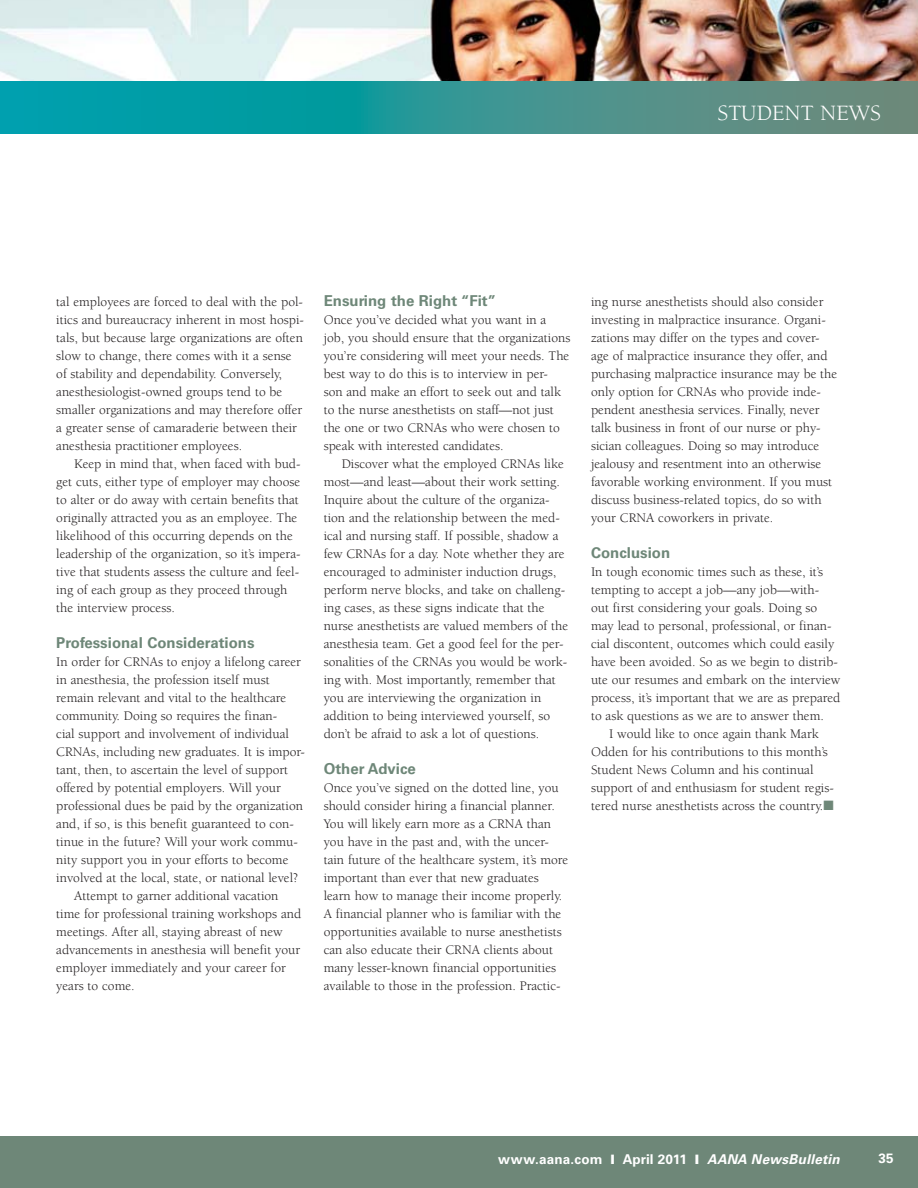
<style>
.page{position:relative;width:918px;height:1188px;background:#fff}
.page>*{position:absolute;margin:0;border:0;box-sizing:border-box;transform-origin:0 0}
.t1{font:22.5px "Berkeley";color:#fff}
.t2{font:700 15px "Univers";color:#6e8778}
.t3{font:13.5px/18px "Berkeley";color:#231f20}
.t4{font:700 13.5px "Univers";letter-spacing:.01em;color:#fff}
.s1{color:#6e8778}
.s2{font-style:italic}
</style>
<div class="page">
<div style="left:0;top:1136px;width:918px;height:52px;background:#6e8778"></div>
<img style="left:0;top:0;width:918px;height:82px">
<svg style="left:0;top:82px;width:918px;height:51px;background:#2f9594"></svg>
<h1 class="t1" style="left:718px;top:101px;width:165px">STUDENT NEWS</h1>
<p class="t3" style="left:56px;top:293px;width:249px">tal employees are forced to deal with the pol&shy;itics and bureaucracy inherent in most hospi&shy;tals, but because large organizations are often slow to change, there comes with it a sense of stability and dependability. Conversely, anesthesiologist-owned groups tend to be smaller organizations and may therefore offer a greater sense of camaraderie between their anesthesia practitioner employees.</p>
<p class="t3" style="left:56px;top:455px;width:246px;text-indent:18px">Keep in mind that, when faced with bud&shy;get cuts, either type of employer may choose to alter or do away with certain benefits that originally attracted you as an employee. The likelihood of this occurring depends on the leadership of the organization, so it’s impera&shy;tive that students assess the culture and feel&shy;ing of each group as they proceed through the interview process.</p>
<p class="t2" style="left:56px;top:634px;width:200px">Professional Considerations</p>
<p class="t3" style="left:56px;top:653px;width:246px">In order for CRNAs to enjoy a lifelong career</p>
<p class="t3" style="left:56px;top:671px;width:215px">in anesthesia, the profession itself must</p>
<p class="t3" style="left:56px;top:689px;width:231px">remain relevant and vital to the healthcare</p>
<p class="t3" style="left:56px;top:707px;width:222px">community. Doing so requires the finan-</p>
<p class="t3" style="left:56px;top:725px;width:234px">cial support and involvement of individual</p>
<p class="t3" style="left:56px;top:743px;width:250px">CRNAs, including new graduates. It is impor-</p>
<p class="t3" style="left:56px;top:761px;width:233px">tant, then, to ascertain the level of support</p>
<p class="t3" style="left:56px;top:779px;width:226px">offered by potential employers. Will your</p>
<p class="t3" style="left:56px;top:797px;width:248px">professional dues be paid by the organization</p>
<p class="t3" style="left:56px;top:815px;width:239px">and, if so, is this benefit guaranteed to con-</p>
<p class="t3" style="left:56px;top:833px;width:243px">tinue in the future? Will your work commu-</p>
<p class="t3" style="left:56px;top:851px;width:234px">nity support you in your efforts to become</p>
<p class="t3" style="left:56px;top:869px;width:243px">involved at the local, state, or national level?</p>
<p class="t3" style="left:74px;top:887px;width:206px">Attempt to garner additional vacation</p>
<p class="t3" style="left:56px;top:905px;width:246px">time for professional training workshops and</p>
<p class="t3" style="left:56px;top:923px;width:228px">meetings. After all, staying abreast of new</p>
<p class="t3" style="left:56px;top:941px;width:246px">advancements in anesthesia will benefit your</p>
<p class="t3" style="left:56px;top:959px;width:231px">employer immediately and your career for</p>
<p class="t3" style="left:56px;top:977px;width:80px">years to come.</p>
<p class="t2" style="left:324px;top:292px;width:174px">Ensuring the Right “Fit”</p>
<p class="t3" style="left:324px;top:311px;width:248px">Once you’ve decided what you want in a job, you should ensure that the organizations you’re considering will meet your needs. The best way to do this is to interview in per&shy;son and make an effort to seek out and talk to the nurse anesthetists on staff—not just the one or two CRNAs who were chosen to speak with interested candidates.</p>
<p class="t3" style="left:324px;top:455px;width:246px;text-indent:18px">Discover what the employed CRNAs like most—and least—about their work setting.<br>Inquire about the culture of the organiza&shy;tion and the relationship between the med&shy;ical and nursing staff. If possible, shadow a few CRNAs for a day. Note whether they are encouraged to administer induction drugs, perform nerve blocks, and take on challeng&shy;ing cases, as these signs indicate that the nurse anesthetists are valued members of the anesthesia team. Get a good feel for the per&shy;sonalities of the CRNAs you would be work&shy;ing with. Most importantly, remember that you are interviewing the organization in addition to being interviewed yourself, so don’t be afraid to ask a lot of questions.</p>
<p class="t2" style="left:324px;top:760px;width:94px">Other Advice</p>
<p class="t3" style="left:324px;top:779px;width:246px">Once you’ve signed on the dotted line, you should consider hiring a financial planner.<br>You will likely earn more as a CRNA than you have in the past and, with the uncer&shy;tain future of the healthcare system, it’s more important than ever that new graduates learn how to manage their income properly.<br>A financial planner who is familiar with the opportunities available to nurse anesthetists can also educate their CRNA clients about many lesser-known financial opportunities available to those in the profession. Practic-</p>
<p class="t3" style="left:591px;top:293px;width:248px">ing nurse anesthetists should also consider investing in malpractice insurance. Organi&shy;zations may differ on the types and cover&shy;age of malpractice insurance they offer, and purchasing malpractice insurance may be the only option for CRNAs who provide inde&shy;pendent anesthesia services. Finally, never talk business in front of our nurse or phy&shy;sician colleagues. Doing so may introduce jealousy and resentment into an otherwise favorable working environment. If you must discuss business-related topics, do so with your CRNA coworkers in private.</p>
<p class="t2" style="left:591px;top:544px;width:81px">Conclusion</p>
<p class="t3" style="left:591px;top:563px;width:233px">In tough economic times such as these, it’s</p>
<p class="t3" style="left:591px;top:581px;width:230px">tempting to accept a job—any job—with-</p>
<p class="t3" style="left:591px;top:599px;width:228px">out first considering your goals. Doing so</p>
<p class="t3" style="left:591px;top:617px;width:242px">may lead to personal, professional, or finan-</p>
<p class="t3" style="left:591px;top:635px;width:245px">cial discontent, outcomes which could easily</p>
<p class="t3" style="left:591px;top:653px;width:248px">have been avoided. So as we begin to distrib-</p>
<p class="t3" style="left:591px;top:671px;width:251px">ute our resumes and embark on the interview</p>
<p class="t3" style="left:591px;top:689px;width:251px">process, it’s important that we are as prepared</p>
<p class="t3" style="left:591px;top:707px;width:234px">to ask questions as we are to answer them.</p>
<p class="t3" style="left:609px;top:725px;width:211px">I would like to once again thank Mark</p>
<p class="t3" style="left:591px;top:743px;width:238px">Odden for his contributions to this month’s</p>
<p class="t3" style="left:591px;top:761px;width:224px">Student News Column and his continual</p>
<p class="t3" style="left:591px;top:779px;width:244px">support of and enthusiasm for student regis-</p>
<p class="t3" style="left:591px;top:797px;width:244px">tered nurse anesthetists across the country.<span class="s1">■</span></p>
<p class="t4" style="left:498px;top:1151px;width:343px">www.aana.com ❙ April 2011 ❙ <span class="s2">AANA NewsBulletin</span></p>
<p class="t4" style="left:879px;top:1150px;width:17px">35</p>
</div>
